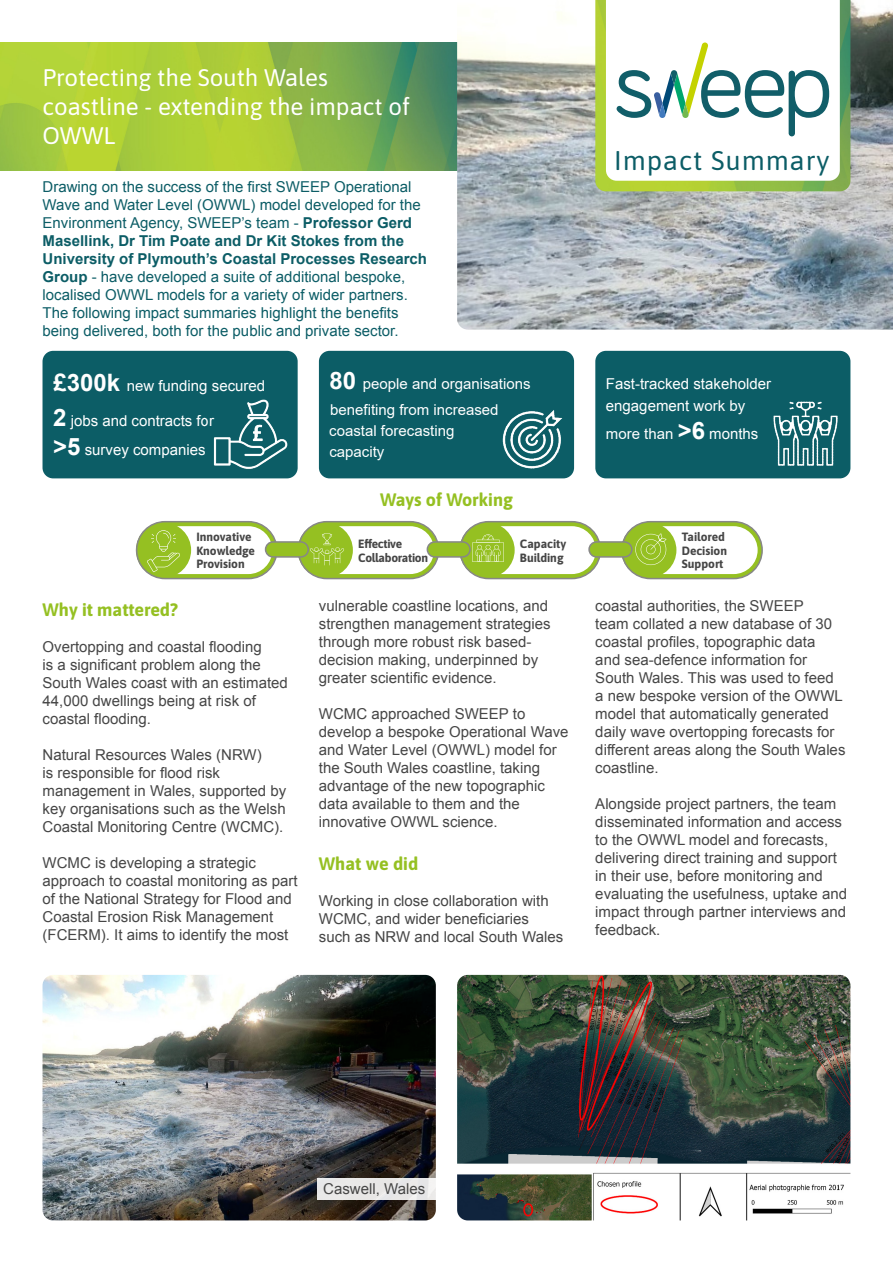
<style>
.page{position:relative;width:893px;height:1263px;background:#fff}
.page>*{position:absolute;margin:0;border:0;box-sizing:border-box;transform-origin:0 0}
.t1{font:27px "Asap";letter-spacing:.04em;color:#0c5d66}
.t2{font:24px/28.8px "Asap";color:#fff}
.t3{font:18px "Asap";color:#95c022}
.t4{font:15px/18px "Arial";color:#464646}
.t5{font:15px/18px "Arial";color:#0c5d66}
.t6{font:15px/21px "Arial";color:#fff}
.t7{font:12px/13.5px "Asap";color:#464646}
.t8{font:12px/13.5px "Asap";letter-spacing:-.02em;color:#464646}
.s1{font-weight:700}
.s2{font-weight:700;font-size:24px}
</style>
<div class="page">
<img style="left:0;top:43px;width:457px;height:127px">
<img style="left:457px;top:0;width:436px;height:330px">
<img style="left:595px;top:0;width:255px;height:191px">
<svg style="left:606px;top:0;width:234px;height:181px"></svg>
<div style="left:43px;top:351px;width:255px;height:127px;background:#0c5d66;border-radius:11px"></div>
<div style="left:319px;top:351px;width:255px;height:127px;background:#0c5d66;border-radius:11px"></div>
<div style="left:595px;top:351px;width:255px;height:127px;background:#0c5d66;border-radius:11px"></div>
<img style="left:213px;top:399px;width:85px;height:74px">
<img style="left:502px;top:410px;width:61px;height:58px">
<img style="left:457px;top:975px;width:393px;height:245px">
<img style="left:43px;top:975px;width:393px;height:245px">
<img style="left:773px;top:401px;width:65px;height:65px">
<div style="left:317px;top:1178px;width:119px;height:21px;background:#e8e7e7"></div>
<div style="left:137px;top:522px;width:140px;height:56px;border:4px solid #95c022;border-radius:26px"></div>
<div style="left:298px;top:522px;width:141px;height:56px;border:4px solid #95c022;border-radius:26px"></div>
<div style="left:460px;top:522px;width:140px;height:56px;border:4px solid #95c022;border-radius:26px"></div>
<div style="left:622px;top:522px;width:140px;height:56px;border:4px solid #95c022;border-radius:26px"></div>
<div style="left:136px;top:522px;width:55px;height:56px;background:#95c022;border-radius:50%"></div>
<div style="left:298px;top:522px;width:55px;height:56px;background:#95c022;border-radius:50%"></div>
<div style="left:459px;top:522px;width:56px;height:56px;background:#95c022;border-radius:50%"></div>
<div style="left:621px;top:522px;width:55px;height:56px;background:#95c022;border-radius:50%"></div>
<div style="left:136px;top:521px;width:142px;height:58px;border:2px solid #878787;border-radius:28px"></div>
<div style="left:298px;top:521px;width:141px;height:58px;border:2px solid #878787;border-radius:28px"></div>
<div style="left:459px;top:521px;width:142px;height:58px;border:2px solid #878787;border-radius:28px"></div>
<div style="left:621px;top:521px;width:142px;height:58px;border:2px solid #878787;border-radius:28px"></div>
<div style="left:266px;top:542px;width:42px;height:15px;background:#95c022;border-radius:7px"></div>
<div style="left:265px;top:541px;width:44px;height:17px;border:2px solid #878787;border-radius:7px"></div>
<div style="left:427px;top:542px;width:43px;height:15px;background:#95c022;border-radius:7px"></div>
<div style="left:427px;top:541px;width:44px;height:17px;border:2px solid #878787;border-radius:7px"></div>
<div style="left:589px;top:542px;width:43px;height:15px;background:#95c022;border-radius:7px"></div>
<div style="left:588px;top:541px;width:45px;height:17px;border:2px solid #878787;border-radius:7px"></div>
<svg style="left:147px;top:530px;width:33px;height:42px"></svg>
<svg style="left:310px;top:533px;width:34px;height:32px"></svg>
<svg style="left:472px;top:534px;width:31px;height:28px"></svg>
<svg style="left:635px;top:533px;width:31px;height:32px"></svg>
<h2 class="t2" style="left:43px;top:62px;width:369px">Protecting the South Wales coastline - extending the impact of<br>OWWL</h2>
<p class="t5" style="left:43px;top:178px;width:386px">Drawing on the success of the first SWEEP Operational Wave and Water Level (OWWL) model developed for the Environment Agency, SWEEP’s team - <span class="s1">Professor Gerd Masellink, Dr Tim Poate and Dr Kit Stokes from the University of Plymouth’s Coastal Processes Research Group</span> - have developed a suite of additional bespoke, localised OWWL models for a variety of wider partners.<br>The following impact summaries highlight the benefits being delivered, both for the public and private sector.</p>
<h1 class="t1" style="left:614px;top:142px;width:217px">Impact Summary</h1>
<p class="t6" style="left:53px;top:375px;width:213px"><span class="s2">£300k</span> new funding secured</p>
<p class="t6" style="left:53px;top:406px;width:162px;line-height:28.8px"><span class="s2">2</span> jobs and contracts for <span class="s2">&gt;5</span> survey companies</p>
<p class="t7" style="left:196px;top:530px;width:60px">Innovative<br>Knowledge<br>Provision</p>
<p class="t3" style="left:43px;top:598px;width:137px">Why it mattered?</p>
<p class="t4" style="left:43px;top:638px;width:247px">Overtopping and coastal flooding<br>is a significant problem along the<br>South Wales coast with an estimated<br>44,000 dwellings being at risk of coastal flooding.</p>
<p class="t4" style="left:43px;top:746px;width:245px">Natural Resources Wales (NRW)<br>is responsible for flood risk management in Wales, supported by key organisations such as the Welsh Coastal Monitoring Centre (WCMC).</p>
<p class="t4" style="left:43px;top:854px;width:257px">WCMC is developing a strategic approach to coastal monitoring as part of the National Strategy for Flood and Coastal Erosion Risk Management (FCERM). It aims to identify the most</p>
<p class="t6" style="left:330px;top:373px;width:202px"><span class="s2">80</span> people and organisations</p>
<p class="t6" style="left:606px;top:373px;width:167px;line-height:21.8px">Fast-tracked stakeholder engagement work by</p>
<p class="t6" style="left:606px;top:423px;width:154px">more than <span class="s2">&gt;6</span> months</p>
<p class="t6" style="left:329px;top:399px;width:171px">benefiting from increased coastal forecasting capacity</p>
<p class="t3" style="left:380px;top:487px;width:134px">Ways of Working</p>
<p class="t8" style="left:358px;top:536px;width:72px">Effective<br>Collaboration</p>
<p class="t7" style="left:520px;top:536px;width:48px">Capacity<br>Building</p>
<p class="t4" style="left:319px;top:596px;width:233px">vulnerable coastline locations, and strengthen management strategies through more robust risk based&shy;decision making, underpinned by greater scientific evidence.</p>
<p class="t4" style="left:319px;top:704px;width:251px">WCMC approached SWEEP to develop a bespoke Operational Wave and Water Level (OWWL) model for the South Wales coastline, taking advantage of the new topographic data available to them and the innovative OWWL science.</p>
<p class="t3" style="left:319px;top:851px;width:101px">What we did</p>
<p class="t4" style="left:319px;top:892px;width:246px">Working in close collaboration with<br>WCMC, and wider beneficiaries such as NRW and local South Wales</p>
<p class="t7" style="left:682px;top:530px;width:47px">Tailored<br>Decision<br>Support</p>
<p class="t4" style="left:595px;top:596px;width:252px">coastal authorities, the SWEEP<br>team collated a new database of 30 coastal profiles, topographic data<br>and sea-defence information for<br>South Wales. This was used to feed a new bespoke version of the OWWL model that automatically generated daily wave overtopping forecasts for different areas along the South Wales coastline.</p>
<p class="t4" style="left:595px;top:794px;width:253px">Alongside project partners, the team disseminated information and access to the OWWL model and forecasts, delivering direct training and support in their use, before monitoring and evaluating the usefulness, uptake and impact through partner interviews and feedback.</p>
<p class="t4" style="left:323px;top:1180px;width:103px">Caswell, Wales</p>
</div>
